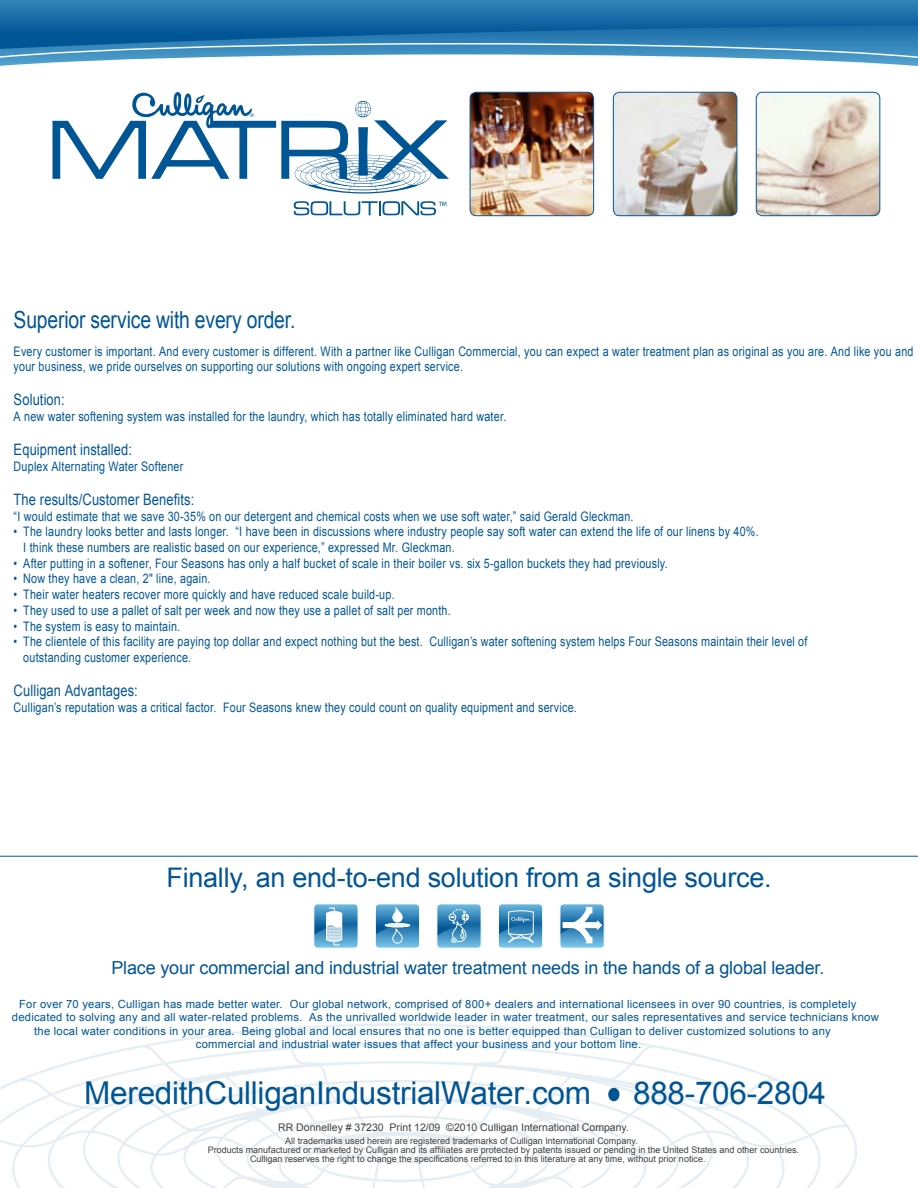
<style>
.page{position:relative;width:918px;height:1188px;background:#fff}
.page>*{position:absolute;margin:0;border:0;box-sizing:border-box;transform-origin:0 0}
.t1{font:31.5px "Arial";letter-spacing:-.01em;color:#005595}
.t2{font:27px "Arial";letter-spacing:-.01em;color:#005595}
.t3{font:23.55px "Arial";letter-spacing:-.01em;color:#005595;scale:.82 1}
.t4{font:18px "Arial";letter-spacing:-.01em;color:#005595}
.t5{font:15.75px "Arial";letter-spacing:.01em;color:#005595;scale:.82 1}
.t6{font:13.05px/15.8px "Arial";letter-spacing:.02em;color:#005595;scale:.82 1}
.t7{font:11.25px "Arial";letter-spacing:.02em;color:#005595}
.t8{font:10.5px "Arial";color:#414142}
.t9{font:9px "Arial";color:#414142}
</style>
<div class="page">
<svg style="left:0;top:0;width:918px;height:25px;background:#2072ab"></svg>
<svg style="left:0;top:25px;width:918px;height:41px"></svg>
<img style="left:613px;top:92px;width:124px;height:124px">
<div style="left:613px;top:92px;width:124px;height:124px;border:1px solid #005595;border-radius:6px"></div>
<img style="left:470px;top:92px;width:124px;height:124px">
<div style="left:470px;top:92px;width:124px;height:124px;border:1px solid #005595;border-radius:6px"></div>
<img style="left:756px;top:92px;width:124px;height:124px">
<div style="left:756px;top:92px;width:124px;height:124px;border:1px solid #005595;border-radius:6px"></div>
<svg style="left:52px;top:92px;width:397px;height:102px"></svg>
<svg style="left:294px;top:201px;width:152px;height:14px"></svg>
<svg style="left:0;top:1023px;width:857px;height:165px"></svg>
<hr style="left:0;top:856px;width:918px;height:1px;background:#005595">
<svg style="left:315px;top:905px;width:42px;height:42px;background:#71add2"></svg>
<div style="left:313px;top:903px;width:46px;height:46px;border:1px solid #fff;border-radius:4px"></div>
<svg style="left:377px;top:905px;width:41px;height:42px;background:#5ba0cb"></svg>
<div style="left:375px;top:903px;width:45px;height:46px;border:1px solid #fff;border-radius:4px"></div>
<svg style="left:438px;top:905px;width:42px;height:42px;background:#519ac7"></svg>
<div style="left:436px;top:903px;width:46px;height:46px;border:1px solid #fff;border-radius:4px"></div>
<svg style="left:500px;top:905px;width:41px;height:42px;background:#539bc7"></svg>
<div style="left:498px;top:903px;width:45px;height:46px;border:1px solid #fff;border-radius:4px"></div>
<svg style="left:561px;top:905px;width:42px;height:42px"></svg>
<div style="left:559px;top:903px;width:46px;height:46px;border:1px solid #fff;border-radius:4px"></div>
<div style="left:608px;top:1088px;width:12px;height:13px;background:#005595;border-radius:50%"></div>
<h3 class="t3" style="left:14px;top:304px;width:345px">Superior service with every order.</h3>
<p class="t6" style="left:14px;top:343px;width:1099px">Every customer is important. And every customer is different. With a partner like Culligan Commercial, you can expect a water treatment plan as original as you are. And like you and your business, we pride ourselves on supporting our solutions with ongoing expert service.</p>
<p class="t5" style="left:14px;top:389px;width:64px">Solution:</p>
<p class="t6" style="left:14px;top:409px;width:602px">A new water softening system was installed for the laundry, which has totally eliminated hard water.</p>
<p class="t5" style="left:14px;top:439px;width:146px">Equipment installed:</p>
<p class="t6" style="left:14px;top:458px;width:209px">Duplex Alternating Water Softener</p>
<p class="t5" style="left:14px;top:488px;width:222px">The results/Customer Benefits:</p>
<p class="t6" style="left:23px;top:508px;width:898px;text-indent:-10px">“I would estimate that we save 30-35% on our detergent and chemical costs when we use soft water,” said Gerald Gleckman.<br>The laundry looks better and lasts longer. “I have been in discussions where industry people say soft water can extend the life of our linens by 40%.<br>I think these numbers are realistic based on our experience,” expressed Mr. Gleckman.<br>After putting in a softener, Four Seasons has only a half bucket of scale in their boiler vs. six 5-gallon buckets they had previously.<br>Now they have a clean, 2" line, again.</p>
<p class="t6" style="left:23px;top:587px;width:958px;text-indent:-10px">• Their water heaters recover more quickly and have reduced scale build-up.<br>They used to use a pallet of salt per week and now they use a pallet of salt per month.<br>The system is easy to maintain.<br>The clientele of this facility are paying top dollar and expect nothing but the best. Culligan’s water softening system helps Four Seasons maintain their level of outstanding customer experience.</p>
<p class="t5" style="left:14px;top:680px;width:153px">Culligan Advantages:</p>
<p class="t6" style="left:14px;top:699px;width:688px">Culligan’s reputation was a critical factor. Four Seasons knew they could count on quality equipment and service.</p>
<p class="t6" style="left:14px;top:524px;width:6px">•</p>
<p class="t6" style="left:14px;top:555px;width:6px">• •</p>
<p class="t6" style="left:14px;top:602px;width:6px;text-align:justify">• • •</p>
<h2 class="t2" style="left:166px;top:859px;width:607px">Finally, an end-to-end solution from a single source.</h2>
<h3 class="t4" style="left:111px;top:956px;width:715px">Place your commercial and industrial water treatment needs in the hands of a global leader.</h3>
<p class="t7" style="left:19px;top:996px;width:839px">For over 70 years, Culligan has made better water. Our global network, comprised of 800+ dealers and international licensees in over 90 countries, is completely</p>
<p class="t7" style="left:12px;top:1010px;width:868px">dedicated to solving any and all water-related problems. As the unrivalled worldwide leader in water treatment, our sales representatives and service technicians know</p>
<p class="t7" style="left:34px;top:1023px;width:798px">the local water conditions in your area. Being global and local ensures that no one is better equipped than Culligan to deliver customized solutions to any</p>
<p class="t7" style="left:196px;top:1037px;width:447px">commercial and industrial water issues that affect your business and your bottom line.</p>
<h1 class="t1" style="left:84px;top:1071px;width:508px">MeredithCulliganIndustrialWater.com</h1>
<h1 class="t1" style="left:633px;top:1071px;width:195px">888-706-2804</h1>
<p class="t8" style="left:278px;top:1120px;width:353px">RR Donnelley # 37230 Print 12/09 ©2010 Culligan International Company.</p>
<p class="t9" style="left:285px;top:1135px;width:354px">All trademarks used herein are registered trademarks of Culligan International Company.</p>
<p class="t9" style="left:208px;top:1144px;width:593px">Products manufactured or marketed by Culligan and its affiliates are protected by patents issued or pending in the United States and other countries.</p>
<p class="t9" style="left:250px;top:1153px;width:457px">Culligan reserves the right to change the specifications referred to in this literature at any time, without prior notice.</p>
</div>
